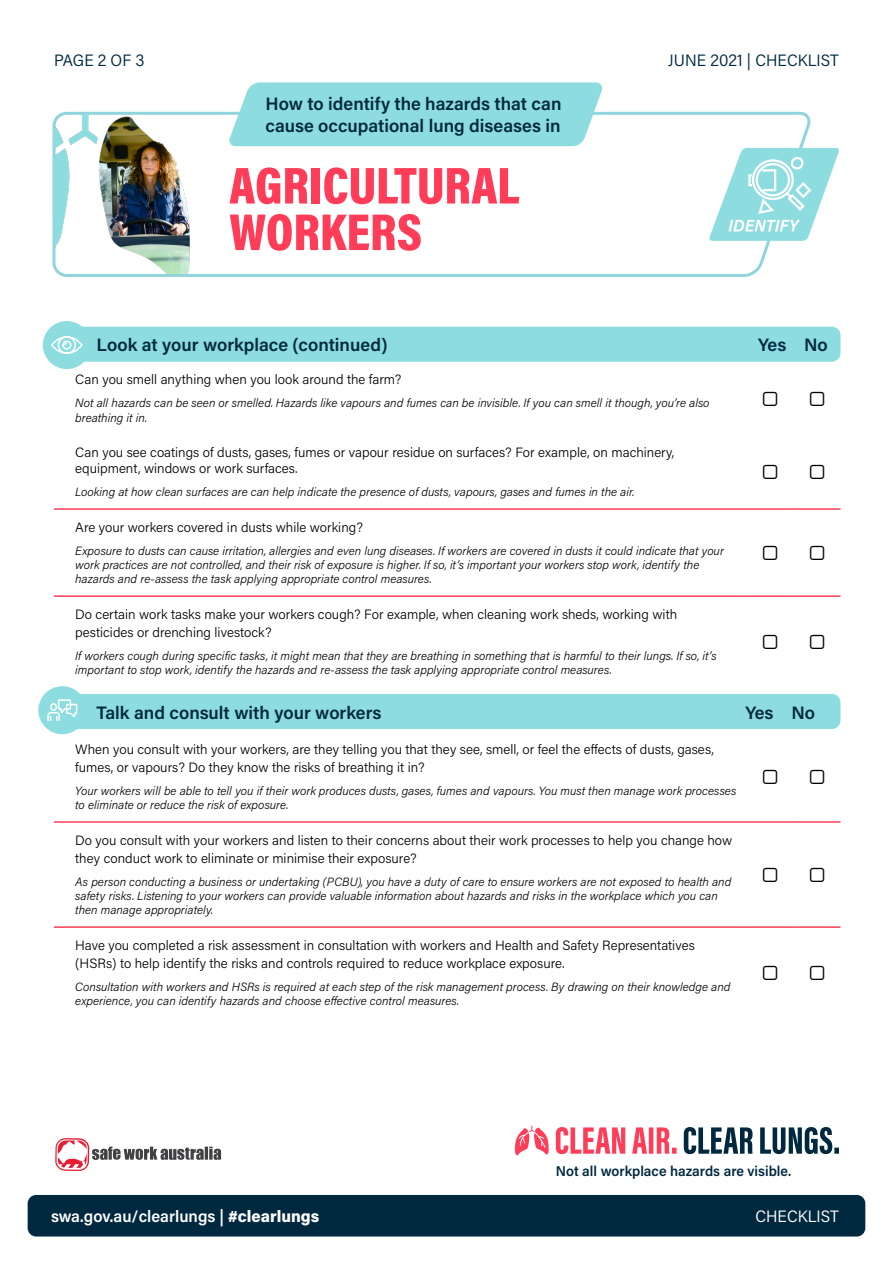
<style>
.page{position:relative;width:893px;height:1263px;background:#fff}
.page>*{position:absolute;margin:0;border:0;box-sizing:border-box;transform-origin:0 0}
.t1{font:52.5px/46.5px "Acumin Variable Concept";letter-spacing:-.15em;color:#ff3d59}
.t2{font:18px/21.6px "Acumin Variable Concept";letter-spacing:.04em;color:#002940}
.t3{font:16.5px "Acumin Variable Concept";letter-spacing:.03em;color:#fff}
.t4{font:16.5px "Acumin Variable Concept";letter-spacing:-.02em;color:#002940}
.t5{font:16.5px "Acumin Variable Concept";letter-spacing:-.015em;color:#fff}
.t6{font:14.25px "Acumin Variable Concept";letter-spacing:.035em;color:#002940}
.t7{font:13.5px/18px "Acumin Variable Concept";letter-spacing:.01em;color:#000}
.t8{font:12px/14.4px "Acumin Variable Concept";color:#000}
</style>
<div class="page">
<svg style="left:52px;top:111px;width:759px;height:166px"></svg>
<img style="left:54px;top:115px;width:145px;height:159px">
<svg style="left:709px;top:148px;width:130px;height:93px"></svg>
<div style="left:28px;top:1195px;width:837px;height:41px;background:#002940;border-radius:9px"></div>
<svg style="left:515px;top:1126px;width:34px;height:29px"></svg>
<svg style="left:556px;top:1127px;width:121px;height:27px"></svg>
<svg style="left:684px;top:1127px;width:155px;height:27px"></svg>
<svg style="left:55px;top:1138px;width:166px;height:33px"></svg>
<hr style="left:54px;top:508px;width:693px;height:2px;background:#ff3d59">
<hr style="left:747px;top:508px;width:47px;height:2px;background:#ff3d59">
<hr style="left:794px;top:508px;width:46px;height:2px;background:#ff3d59">
<hr style="left:54px;top:595px;width:693px;height:2px;background:#ff3d59">
<hr style="left:747px;top:595px;width:47px;height:2px;background:#ff3d59">
<hr style="left:794px;top:595px;width:46px;height:2px;background:#ff3d59">
<hr style="left:747px;top:821px;width:47px;height:2px;background:#ff3d59">
<hr style="left:794px;top:821px;width:46px;height:2px;background:#ff3d59">
<hr style="left:747px;top:926px;width:47px;height:2px;background:#ff3d59">
<hr style="left:794px;top:926px;width:46px;height:2px;background:#ff3d59">
<hr style="left:54px;top:821px;width:693px;height:2px;background:#ff3d59">
<hr style="left:54px;top:926px;width:693px;height:2px;background:#ff3d59">
<div style="left:54px;top:327px;width:786px;height:35px;background:#8ddde0;border-radius:9px"></div>
<div style="left:54px;top:694px;width:786px;height:35px;background:#8ddde0;border-radius:9px"></div>
<div style="left:40px;top:688px;width:45px;height:45px;background:#8ddde0;border-radius:50%"></div>
<div style="left:38px;top:686px;width:48px;height:48px;border:3px solid #8ddde0;border-radius:50%"></div>
<svg style="left:47px;top:699px;width:31px;height:22px"></svg>
<svg style="left:228px;top:82px;width:375px;height:64px"></svg>
<div style="left:44px;top:323px;width:45px;height:45px;background:#8ddde0;border-radius:50%"></div>
<div style="left:43px;top:321px;width:48px;height:48px;border:3px solid #8ddde0;border-radius:50%"></div>
<svg style="left:51px;top:336px;width:32px;height:18px"></svg>
<h3 class="t4" style="left:54px;top:49px;width:93px">PAGE 2 OF 3</h3>
<h2 class="t2" style="left:266px;top:92px;width:297px">How to identify the hazards that can cause occupational lung diseases in</h2>
<h1 class="t1" style="left:229px;top:160px;width:298px">AGRICULTURAL<br>WORKERS</h1>
<h3 class="t4" style="left:668px;top:49px;width:172px">JUNE 2021 | CHECKLIST</h3>
<h2 class="t2" style="left:97px;top:334px;width:292px">Look at your workplace (continued)</h2>
<h2 class="t2" style="left:758px;top:334px;width:70px">Yes No</h2>
<p class="t7" style="left:75px;top:370px;width:328px">Can you smell anything when you look around the farm?</p>
<p class="t8" style="left:75px;top:395px;width:636px">Not all hazards can be seen or smelled. Hazards like vapours and fumes can be invisible. If you can smell it though, you’re also breathing it in.</p>
<p class="t7" style="left:75px;top:444px;width:600px;line-height:16.2px">Can you see coatings of dusts, gases, fumes or vapour residue on surfaces? For example, on machinery, equipment, windows or work surfaces.</p>
<p class="t8" style="left:75px;top:484px;width:561px">Looking at how clean surfaces are can help indicate the presence of dusts, vapours, gases and fumes in the air.</p>
<p class="t7" style="left:75px;top:517px;width:289px">Are your workers covered in dusts while working?</p>
<p class="t8" style="left:75px;top:543px;width:650px">Exposure to dusts can cause irritation, allergies and even lung diseases. If workers are covered in dusts it could indicate that your work practices are not controlled, and their risk of exposure is higher. If so, it’s important your workers stop work, identify the hazards and re-assess the task applying appropriate control measures.</p>
<p class="t7" style="left:75px;top:605px;width:603px">Do certain work tasks make your workers cough? For example, when cleaning work sheds, working with pesticides or drenching livestock?</p>
<p class="t8" style="left:75px;top:648px;width:643px">If workers cough during specific tasks, it might mean that they are breathing in something that is harmful to their lungs. If so, it’s important to stop work, identify the hazards and re-assess the task applying appropriate control measures.</p>
<h2 class="t2" style="left:97px;top:701px;width:285px">Talk and consult with your workers</h2>
<h2 class="t2" style="left:745px;top:701px;width:70px">Yes No</h2>
<p class="t7" style="left:75px;top:740px;width:640px">When you consult with your workers, are they telling you that they see, smell, or feel the effects of dusts, gases, fumes, or vapours? Do they know the risks of breathing it in?</p>
<p class="t8" style="left:75px;top:783px;width:663px">Your workers will be able to tell you if their work produces dusts, gases, fumes and vapours. You must then manage work processes to eliminate or reduce the risk of exposure.</p>
<p class="t7" style="left:75px;top:830px;width:658px">Do you consult with your workers and listen to their concerns about their work processes to help you change how they conduct work to eliminate or minimise their exposure?</p>
<p class="t8" style="left:75px;top:874px;width:657px">As person conducting a business or undertaking (PCBU), you have a duty of care to ensure workers are not exposed to health and safety risks. Listening to your workers can provide valuable information about hazards and risks in the workplace which you can then manage appropriately.</p>
<p class="t7" style="left:75px;top:935px;width:621px">Have you completed a risk assessment in consultation with workers and Health and Safety Representatives (HSRs) to help identify the risks and controls required to reduce workplace exposure.</p>
<p class="t8" style="left:75px;top:979px;width:657px">Consultation with workers and HSRs is required at each step of the risk management process. By drawing on their knowledge and experience, you can identify hazards and choose effective control measures.</p>
<p class="t6" style="left:556px;top:1161px;width:236px">Not all workplace hazards are visible.</p>
<h3 class="t3" style="left:51px;top:1205px;width:268px">swa.gov.au/clearlungs | #clearlungs</h3>
<h3 class="t5" style="left:755px;top:1205px;width:85px">CHECKLIST</h3>
</div>
